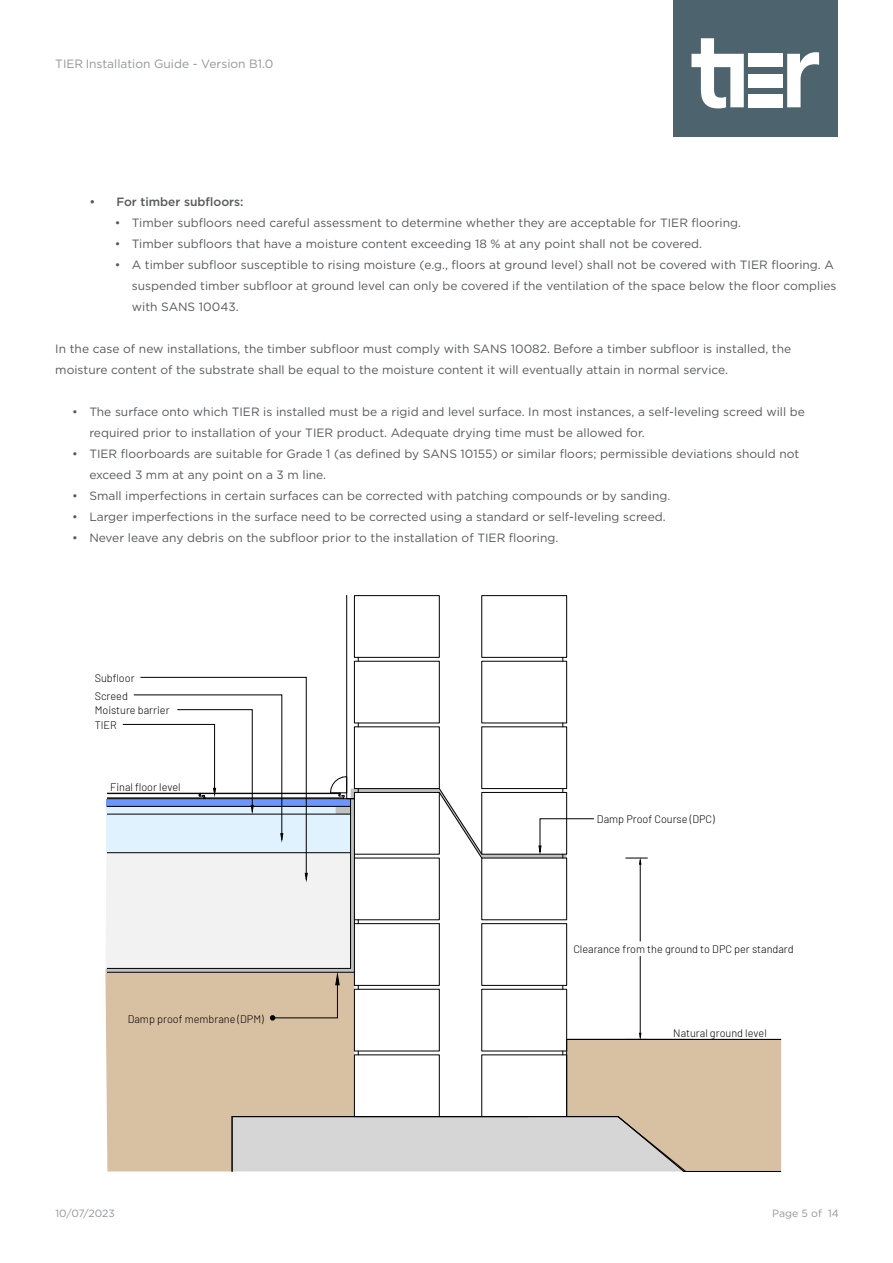
<style>
.page{position:relative;width:893px;height:1263px;background:#fff}
.page>*{position:absolute;margin:0;border:0;box-sizing:border-box;transform-origin:0 0}
.t1{font:12px/21px "Gotham";color:#58595b}
.t2{font:12px "Gotham";color:#939598}
.t3{font:500 12px "Gotham";color:#58595b}
.t4{font:300 10.95px "Barlow";color:#000}
.t5{font:10.5px "Gotham";color:#939598}
</style>
<div class="page">
<div style="left:673px;top:0;width:165px;height:137px;background:#4d636e"></div>
<svg style="left:691px;top:38px;width:53px;height:70px"></svg>
<div style="left:748px;top:54px;width:34px;height:13px;background:#fff"></div>
<div style="left:748px;top:94px;width:34px;height:13px;background:#fff"></div>
<div style="left:748px;top:74px;width:34px;height:13px;background:#fff"></div>
<svg style="left:787px;top:52px;width:32px;height:55px"></svg>
<div style="left:106px;top:1020px;width:248px;height:151px;background:#d8c0a2"></div>
<hr style="left:640px;top:864px;width:1px;height:169px;background:#000">
<svg style="left:625px;top:858px;width:23px;height:7px"></svg>
<svg style="left:231px;top:1032px;width:551px;height:140px"></svg>
<svg style="left:105px;top:596px;width:489px;height:424px"></svg>
<p class="t2" style="left:55px;top:56px;width:220px">TIER Installation Guide - Version B1.0</p>
<p class="t3" style="left:89px;top:194px;width:156px">• For timber subfloors:</p>
<p class="t1" style="left:115px;top:212px;width:628px">• Timber subfloors need careful assessment to determine whether they are acceptable for TIER flooring.</p>
<p class="t1" style="left:115px;top:233px;width:589px">• Timber subfloors that have a moisture content exceeding 18 % at any point shall not be covered.</p>
<p class="t1" style="left:132px;top:254px;width:706px;text-indent:-17px">• A timber subfloor susceptible to rising moisture (e.g., floors at ground level) shall not be covered with TIER flooring. A suspended timber subfloor at ground level can only be covered if the ventilation of the space below the floor complies with SANS 10043.</p>
<p class="t1" style="left:55px;top:338px;width:737px">In the case of new installations, the timber subfloor must comply with SANS 10082. Before a timber subfloor is installed, the moisture content of the substrate shall be equal to the moisture content it will eventually attain in normal service.</p>
<p class="t1" style="left:89px;top:401px;width:717px;text-indent:-17px">• The surface onto which TIER is installed must be a rigid and level surface. In most instances, a self-leveling screed will be required prior to installation of your TIER product. Adequate drying time must be allowed for.</p>
<p class="t1" style="left:89px;top:443px;width:712px;text-indent:-17px">• TIER floorboards are suitable for Grade 1 (as defined by SANS 10155) or similar floors; permissible deviations should not exceed 3 mm at any point on a 3 m line.</p>
<p class="t1" style="left:72px;top:485px;width:599px">• Small imperfections in certain surfaces can be corrected with patching compounds or by sanding.</p>
<p class="t1" style="left:72px;top:506px;width:595px">• Larger imperfections in the surface need to be corrected using a standard or self-leveling screed.</p>
<p class="t1" style="left:72px;top:527px;width:487px">• Never leave any debris on the subfloor prior to the installation of TIER flooring.</p>
<p class="t4" style="left:95px;top:670px;width:41px">Subfloor</p>
<p class="t4" style="left:95px;top:688px;width:35px">Screed</p>
<p class="t4" style="left:95px;top:702px;width:76px">Moisture barrier</p>
<p class="t4" style="left:95px;top:717px;width:24px">TIER</p>
<p class="t4" style="left:110px;top:779px;width:72px">Final floor level</p>
<p class="t4" style="left:128px;top:1011px;width:138px">Damp proof membrane (DPM)</p>
<p class="t4" style="left:597px;top:812px;width:119px">Damp Proof Course (DPC)</p>
<p class="t4" style="left:573px;top:941px;width:222px">Clearance from the ground to DPC per standard</p>
<p class="t4" style="left:673px;top:1025px;width:95px">Natural ground level</p>
<p class="t5" style="left:56px;top:1207px;width:61px">10/07/2023</p>
<p class="t5" style="left:772px;top:1207px;width:68px">Page 5 of 14</p>
</div>
